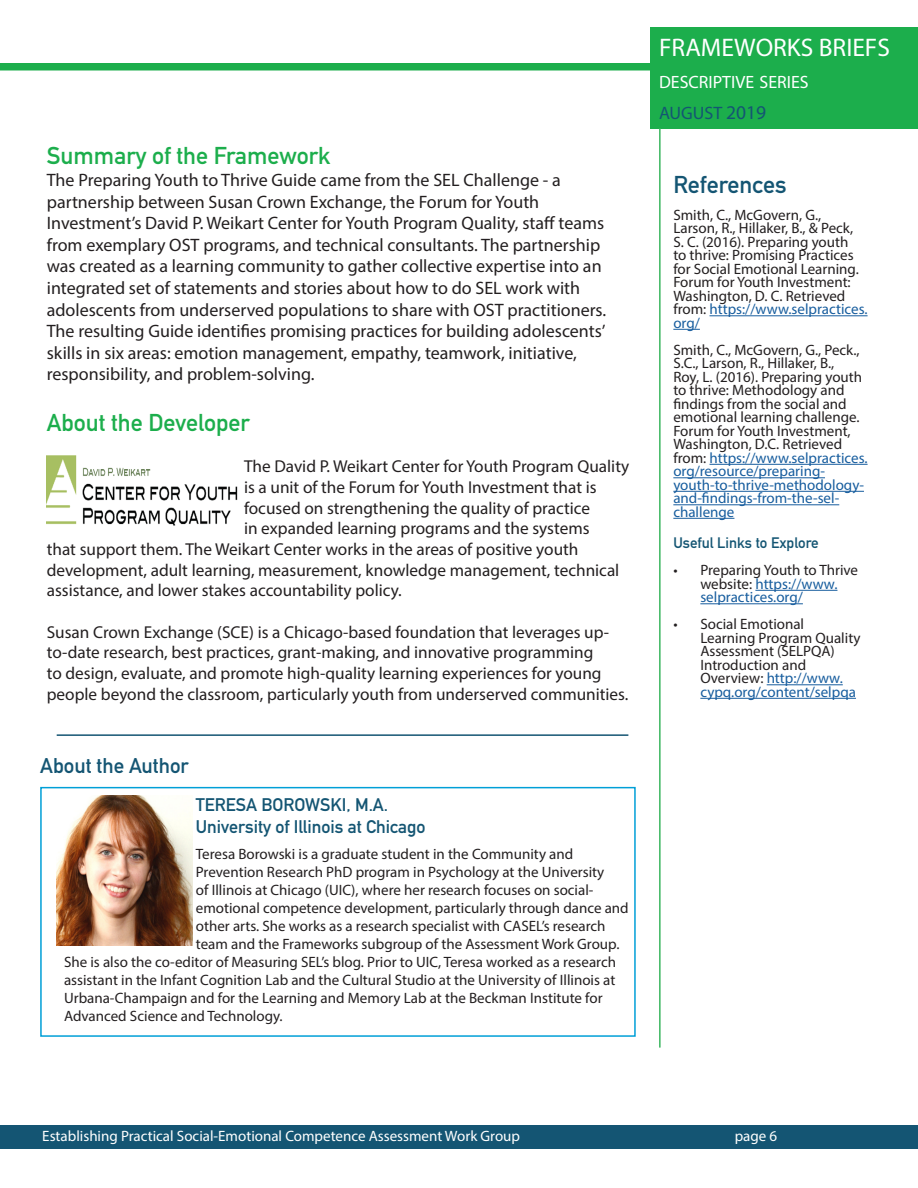
<style>
.page{position:relative;width:918px;height:1188px;background:#fff}
.page>*{position:absolute;margin:0;border:0;box-sizing:border-box;transform-origin:0 0}
.t1{font:25.5px "Myriad Pro";color:#fff}
.t2{font:700 24px "DIN Alternate";color:#1cae4c}
.t3{font:700 24px "DIN Alternate";color:#145573}
.t4{font:700 21px "DIN Alternate";color:#145573}
.t5{font:18px/21.6px "Myriad Pro";color:#231f20}
.t6{font:700 18px "DIN Alternate";color:#145573}
.t7{font:18px "Myriad Pro";color:#145573}
.t8{font:17.85px "Myriad Pro";color:#fff}
.t9{font:17.25px/20.7px "Myriad Pro";color:#231f20}
.t10{font:15px/13.5px "Myriad Pro";color:#231f20}
.t11{font:15px "Myriad Pro";color:#fff}
.t12{font:700 15px "DIN Alternate";color:#145573}
.s1{font-size:19.5px}
.s2{color:#175d9e}
</style>
<div class="page">
<div style="left:0;top:63px;width:918px;height:7px;background:#1cae4c"></div>
<div style="left:0;top:1125px;width:918px;height:23px;background:#145573"></div>
<div style="left:650px;top:27px;width:268px;height:101px;background:#1cae4c"></div>
<hr style="left:659px;top:128px;width:2px;height:920px;background:#3cb660">
<hr style="left:710px;top:315px;width:158px;height:1px;background:#175d9e">
<svg style="left:673px;top:329px;width:27px;height:1px"></svg>
<hr style="left:710px;top:464px;width:158px;height:1px;background:#175d9e">
<hr style="left:673px;top:477px;width:152px;height:1px;background:#175d9e">
<hr style="left:673px;top:491px;width:191px;height:1px;background:#175d9e">
<hr style="left:673px;top:504px;width:166px;height:1px;background:#175d9e">
<hr style="left:673px;top:518px;width:61px;height:1px;background:#175d9e">
<hr style="left:755px;top:590px;width:82px;height:1px;background:#175d9e">
<hr style="left:700px;top:603px;width:103px;height:1px;background:#175d9e">
<hr style="left:767px;top:684px;width:76px;height:1px;background:#175d9e">
<hr style="left:700px;top:698px;width:156px;height:1px;background:#175d9e">
<div style="left:40px;top:787px;width:596px;height:250px;border:2px solid #009fd7"></div>
<img style="left:57px;top:796px;width:135px;height:150px">
<hr style="left:57px;top:734px;width:571px;height:2px;background:#145573">
<img style="left:47px;top:455px;width:191px;height:71px">
<p class="t2" style="left:47px;top:138px;width:285px">Summary of the Framework</p>
<p class="t5" style="left:47px;top:169px;width:561px">The Preparing Youth to Thrive Guide came from the SEL Challenge - a partnership between Susan Crown Exchange, the Forum for Youth Investment’s David P. Weikart Center for Youth Program Quality, staff teams from exemplary OST programs, and technical consultants. The partnership was created as a learning community to gather collective expertise into an integrated set of statements and stories about how to do SEL work with adolescents from underserved populations to share with OST practitioners.<br>The resulting Guide identifies promising practices for building adolescents’ skills in six areas: emotion management, empathy, teamwork, initiative, responsibility, and problem-solving.</p>
<p class="t2" style="left:47px;top:404px;width:205px">About the Developer</p>
<p class="t9" style="left:244px;top:456px;width:387px">The David P. Weikart Center for Youth Program Quality</p>
<p class="t9" style="left:244px;top:476px;width:354px">is a unit of the Forum for Youth Investment that is</p>
<p class="t9" style="left:244px;top:497px;width:348px">focused on strengthening the quality of practice</p>
<p class="t9" style="left:244px;top:518px;width:347px">in expanded learning programs and the systems</p>
<p class="t9" style="left:47px;top:539px;width:533px">that support them. The Weikart Center works in the areas of positive youth</p>
<p class="t9" style="left:47px;top:559px;width:574px">development, adult learning, measurement, knowledge management, technical</p>
<p class="t9" style="left:47px;top:580px;width:357px">assistance, and lower stakes accountability policy.</p>
<p class="t9" style="left:47px;top:621px;width:583px">Susan Crown Exchange (SCE) is a Chicago-based foundation that leverages up&shy;to-date research, best practices, grant-making, and innovative programming<br>to design, evaluate, and promote high-quality learning experiences for young people beyond the classroom, particularly youth from underserved communities.</p>
<p class="t4" style="left:40px;top:749px;width:150px">About the Author</p>
<p class="t6" style="left:196px;top:791px;width:194px">TERESA BOROWSKI, M.A.</p>
<p class="t6" style="left:196px;top:813px;width:231px">University of Illinois at Chicago</p>
<p class="t10" style="left:196px;top:847px;width:379px">Teresa Borowski is a graduate student in the Community and</p>
<p class="t10" style="left:196px;top:865px;width:410px">Prevention Research PhD program in Psychology at the University</p>
<p class="t10" style="left:196px;top:883px;width:399px">of Illinois at Chicago (UIC), where her research focuses on social-</p>
<p class="t10" style="left:196px;top:901px;width:434px">emotional competence development, particularly through dance and</p>
<p class="t10" style="left:196px;top:919px;width:411px">other arts. She works as a research specialist with CASEL’s research</p>
<p class="t10" style="left:196px;top:937px;width:425px">team and the Frameworks subgroup of the Assessment Work Group.</p>
<p class="t10" style="left:64px;top:955px;width:554px">She is also the co-editor of Measuring SEL’s blog. Prior to UIC, Teresa worked as a research</p>
<p class="t10" style="left:64px;top:973px;width:553px">assistant in the Infant Cognition Lab and the Cultural Studio at the University of Illinois at</p>
<p class="t10" style="left:64px;top:991px;width:540px">Urbana-Champaign and for the Learning and Memory Lab at the Beckman Institute for</p>
<p class="t10" style="left:64px;top:1009px;width:220px">Advanced Science and Technology.</p>
<p class="t1" style="left:659px;top:32px;width:232px">FRAMEWORKS BRIEFS</p>
<p class="t8" style="left:659px;top:71px;width:151px">DESCRIPTIVE SERIES</p>
<p class="t7" style="left:659px;top:102px;width:109px">AUGUST <span class="s1">2019</span></p>
<p class="t3" style="left:673px;top:166px;width:115px">References</p>
<p class="t10" style="left:673px;top:208px;width:196px">Smith, C., McGovern, G.,<br>Larson, R., Hillaker, B., &amp; Peck,<br>S. C. (2016). Preparing youth<br>to thrive: Promising Practices for Social Emotional Learning.<br>Forum for Youth Investment:<br>Washington, D. C. Retrieved from: <span class="s2">https://www.selpractices. org/</span></p>
<p class="t10" style="left:673px;top:343px;width:196px">Smith, C., McGovern, G., Peck.,<br>S.C., Larson, R., Hillaker, B.,<br>Roy, L. (2016). Preparing youth to thrive: Methodology and findings from the social and emotional learning challenge.<br>Forum for Youth Investment,<br>Washington, D.C. Retrieved from: <span class="s2">https://www.selpractices. org/resource/preparing&shy;youth-to-thrive-methodology&shy;and-findings-from-the-sel&shy;challenge</span></p>
<p class="t12" style="left:673px;top:532px;width:147px">Useful Links to Explore</p>
<p class="t10" style="left:700px;top:563px;width:159px;text-indent:-27px">• Preparing Youth to Thrive website: <span class="s2">https://www. selpractices.org/</span></p>
<p class="t10" style="left:700px;top:617px;width:162px;text-indent:-27px">• Social Emotional<br>Learning Program Quality<br>Assessment (SELPQA)<br>Introduction and<br>Overview: <span class="s2">http://www. cypq.org/content/selpqa</span></p>
<p class="t11" style="left:42px;top:1126px;width:479px">Establishing Practical Social-Emotional Competence Assessment Work Group</p>
<p class="t11" style="left:735px;top:1126px;width:44px">page 6</p>
</div>
